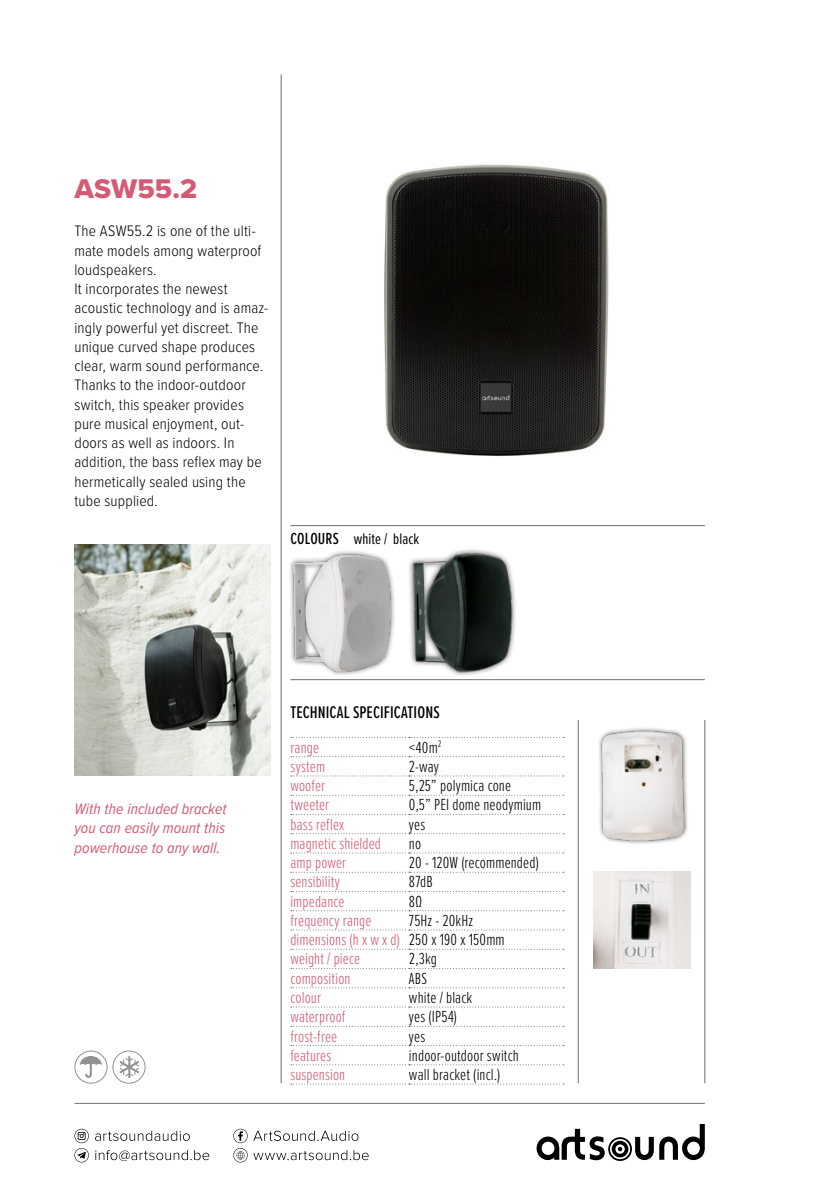
<style>
.page{position:relative;width:819px;height:1191px;background:#fff}
.page>*{position:absolute;margin:0;border:0;box-sizing:border-box;transform-origin:0 0}
.t1{font:28px "Proxima Nova Extrabld";letter-spacing:.005em;color:#d55a74}
.t2{font:500 17.5px "Proxima Nova Ex Cn";letter-spacing:.005em;color:#000}
.t3{font:300 16.62px/19.2px "Proxima Nova Ex Cn";letter-spacing:.01em;color:#d55a74}
.t4{font:300 16.62px "Proxima Nova Ex Cn";letter-spacing:.01em;color:#000}
.t5{font:300 15.75px/19.2px "Proxima Nova Cond";letter-spacing:.01em;color:#000}
.t6{font:italic 15.75px/19.2px "Proxima Nova Cond";letter-spacing:.005em;color:#d55a74;text-align:justify}
.t7{font:15.75px "Proxima Nova Ex Cn";letter-spacing:.01em;color:#000}
.s1{font-weight:500;font-size:16.62px}
.s2{color:#000}
</style>
<div class="page">
<img style="left:384px;top:164px;width:225px;height:293px">
<div style="left:597px;top:726px;width:92px;height:119px;background:#000;opacity:.65"></div>
<img style="left:597px;top:729px;width:91px;height:113px">
<img style="left:594px;top:872px;width:96px;height:96px">
<div style="left:407px;top:547px;width:110px;height:130px;background:#000;opacity:.65"></div>
<img style="left:410px;top:547px;width:104px;height:128px">
<div style="left:289px;top:550px;width:106px;height:126px;background:#000;opacity:.65"></div>
<img style="left:290px;top:551px;width:103px;height:123px">
<div style="left:112px;top:1050px;width:33px;height:33px;border:1px solid #919291;border-radius:50%"></div>
<svg style="left:119px;top:1056px;width:20px;height:22px"></svg>
<div style="left:74px;top:1050px;width:33px;height:33px;border:1px solid #919291;border-radius:50%"></div>
<svg style="left:80px;top:1056px;width:22px;height:22px"></svg>
<hr style="left:281px;top:74px;width:1px;height:1009px;background:#6e6e6e">
<hr style="left:290px;top:525px;width:414px;height:1px;background:#6e6e6e">
<hr style="left:290px;top:679px;width:414px;height:1px;background:#6e6e6e">
<hr style="left:577px;top:720px;width:1px;height:363px;background:#6e6e6e">
<hr style="left:704px;top:720px;width:1px;height:363px;background:#6e6e6e">
<hr style="left:74px;top:1103px;width:630px;height:1px;background:#6e6e6e">
<svg style="left:659px;top:1124px;width:45px;height:36px"></svg>
<svg style="left:536px;top:1128px;width:117px;height:33px"></svg>
<svg style="left:74px;top:1128px;width:294px;height:34px"></svg>
<svg style="left:291px;top:794px;width:273px;height:1px"></svg>
<svg style="left:291px;top:814px;width:273px;height:1px"></svg>
<svg style="left:291px;top:833px;width:273px;height:1px"></svg>
<svg style="left:291px;top:852px;width:273px;height:1px"></svg>
<svg style="left:291px;top:872px;width:273px;height:1px"></svg>
<svg style="left:291px;top:891px;width:273px;height:1px"></svg>
<svg style="left:291px;top:910px;width:273px;height:1px"></svg>
<svg style="left:291px;top:929px;width:273px;height:1px"></svg>
<svg style="left:291px;top:948px;width:273px;height:1px"></svg>
<svg style="left:291px;top:968px;width:273px;height:1px"></svg>
<svg style="left:291px;top:987px;width:273px;height:1px"></svg>
<svg style="left:291px;top:1006px;width:273px;height:1px"></svg>
<svg style="left:291px;top:1026px;width:273px;height:1px"></svg>
<svg style="left:291px;top:1045px;width:273px;height:1px"></svg>
<svg style="left:291px;top:756px;width:273px;height:1px"></svg>
<svg style="left:291px;top:775px;width:273px;height:1px"></svg>
<svg style="left:291px;top:1064px;width:273px;height:1px"></svg>
<svg style="left:291px;top:1083px;width:273px;height:1px"></svg>
<svg style="left:291px;top:737px;width:273px;height:1px"></svg>
<img style="left:74px;top:544px;width:196px;height:231px">
<h1 class="t1" style="left:74px;top:168px;width:124px">ASW55.2</h1>
<p class="t5" style="left:74px;top:221px;width:195px">The ASW55.2 is one of the ulti&shy;mate models among waterproof loudspeakers.<br>It incorporates the newest acoustic technology and is amaz&shy;ingly powerful yet discreet. The unique curved shape produces clear, warm sound performance.<br>Thanks to the indoor-outdoor switch, this speaker provides pure musical enjoyment, out&shy;doors as well as indoors. In addition, the bass reflex may be hermetically sealed using the tube supplied.</p>
<p class="t7" style="left:290px;top:528px;width:130px"><span class="s1">COLOURS</span> white / black</p>
<p class="t6" style="left:74px;top:798px;width:154px">With the included bracket you can easily mount this powerhouse to any wall.</p>
<p class="t2" style="left:290px;top:699px;width:151px">TECHNICAL SPECIFICATIONS</p>
<p class="t3" style="left:290px;top:736px;width:30px">range</p>
<p class="t4" style="left:409px;top:735px;width:34px">&lt;40m<sup>2</sup></p>
<p class="t3" style="left:290px;top:756px;width:36px">system</p>
<p class="t4" style="left:409px;top:754px;width:31px">2-way</p>
<p class="t3" style="left:290px;top:775px;width:36px">woofer</p>
<p class="t4" style="left:409px;top:773px;width:104px">5,25” polymica cone</p>
<p class="t3" style="left:290px;top:794px;width:40px">tweeter</p>
<p class="t4" style="left:409px;top:793px;width:134px">0,5” PEI dome neodymium</p>
<p class="t3" style="left:290px;top:813px;width:55px">bass reflex</p>
<p class="t4" style="left:409px;top:812px;width:18px">yes</p>
<p class="t3" style="left:290px;top:833px;width:92px">magnetic shielded</p>
<p class="t4" style="left:409px;top:831px;width:14px">no</p>
<p class="t3" style="left:290px;top:852px;width:57px">amp power</p>
<p class="t4" style="left:409px;top:850px;width:131px">20 - 120W (recommended)</p>
<p class="t3" style="left:290px;top:871px;width:51px">sensibility</p>
<p class="t4" style="left:409px;top:870px;width:25px">87dB</p>
<p class="t3" style="left:290px;top:890px;width:56px">impedance</p>
<p class="t4" style="left:409px;top:889px;width:14px">8Ω</p>
<p class="t3" style="left:290px;top:910px;width:83px">frequency range</p>
<p class="t3" style="left:290px;top:910px;width:216px;text-indent:119px"><span class="s2">75Hz - 20kHz </span>dimensions (h x w x d) <span class="s2">250 x 190 x 150mm </span>weight / piece</p>
<p class="t4" style="left:409px;top:947px;width:29px">2,3kg</p>
<p class="t3" style="left:290px;top:967px;width:62px">composition</p>
<p class="t4" style="left:409px;top:966px;width:20px">ABS</p>
<p class="t3" style="left:290px;top:987px;width:32px">colour</p>
<p class="t4" style="left:409px;top:985px;width:65px">white / black</p>
<p class="t3" style="left:290px;top:1006px;width:57px">waterproof</p>
<p class="t4" style="left:409px;top:1004px;width:50px">yes (IP54)</p>
<p class="t3" style="left:290px;top:1025px;width:48px">frost-free</p>
<p class="t4" style="left:409px;top:1024px;width:18px">yes</p>
<p class="t3" style="left:290px;top:1044px;width:42px">features</p>
<p class="t4" style="left:409px;top:1043px;width:111px">indoor-outdoor switch</p>
<p class="t3" style="left:290px;top:1064px;width:56px">suspension</p>
<p class="t4" style="left:409px;top:1062px;width:93px">wall bracket (incl.)</p>
</div>
